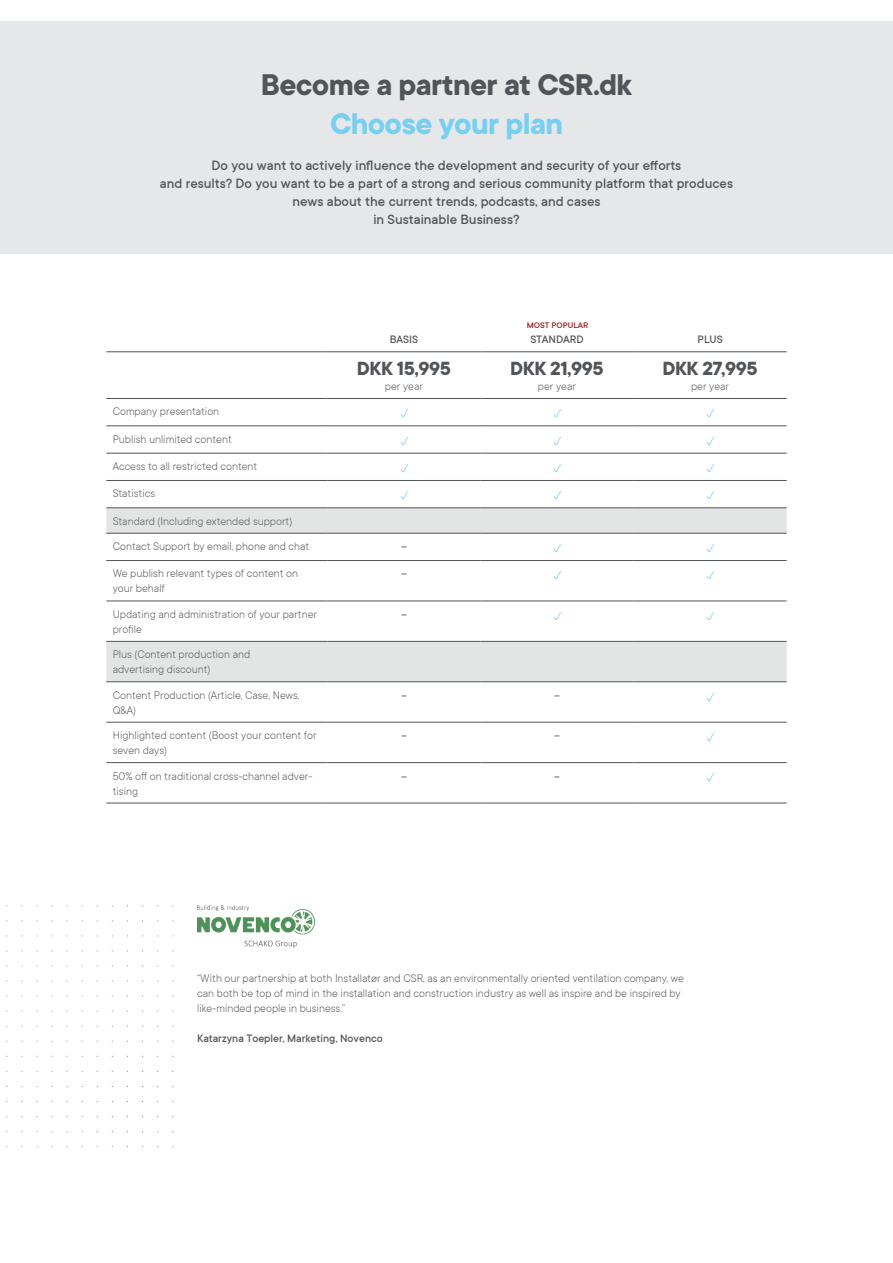
<style>
.page{position:relative;width:893px;height:1263px;background:#fff}
.page>*{position:absolute;margin:0;border:0;box-sizing:border-box;transform-origin:0 0}
.t1{font:700 33px "TT Commons";letter-spacing:-.02em;color:#515458}
.t2{font:700 33px "TT Commons";letter-spacing:-.02em;color:#76d0f2}
.t3{font:700 21px "TT Commons";letter-spacing:-.02em;color:#515458}
.t4{font:500 15px/18px "TT Commons";color:#515458;text-align:center}
.t5{font:300 12px/15px "TT Commons";color:#515458}
.t6{font:500 12px "TT Commons";color:#515458}
.t7{font:12px "TT Commons";color:#515458;scale:1.04 1}
.t8{font:500 9px "TT Commons";color:#9a1418;scale:1.04 1}
</style>
<div class="page">
<div style="left:0;top:21px;width:893px;height:233px;background:#e6e7e9"></div>
<svg style="left:106px;top:508px;width:681px;height:173px"></svg>
<hr style="left:106px;top:351px;width:221px;height:1px;background:#515458">
<hr style="left:327px;top:351px;width:153px;height:1px;background:#515458">
<hr style="left:480px;top:351px;width:154px;height:1px;background:#515458">
<hr style="left:634px;top:351px;width:153px;height:1px;background:#515458">
<hr style="left:106px;top:398px;width:221px;height:1px;background:#515458">
<hr style="left:327px;top:398px;width:153px;height:1px;background:#515458">
<hr style="left:480px;top:398px;width:154px;height:1px;background:#515458">
<hr style="left:634px;top:398px;width:153px;height:1px;background:#515458">
<hr style="left:106px;top:426px;width:221px;height:1px;background:#515458">
<hr style="left:327px;top:426px;width:153px;height:1px;background:#515458">
<hr style="left:480px;top:426px;width:154px;height:1px;background:#515458">
<hr style="left:634px;top:426px;width:153px;height:1px;background:#515458">
<hr style="left:106px;top:453px;width:221px;height:1px;background:#515458">
<hr style="left:327px;top:453px;width:153px;height:1px;background:#515458">
<hr style="left:480px;top:453px;width:154px;height:1px;background:#515458">
<hr style="left:634px;top:453px;width:153px;height:1px;background:#515458">
<hr style="left:106px;top:480px;width:221px;height:1px;background:#515458">
<hr style="left:327px;top:480px;width:153px;height:1px;background:#515458">
<hr style="left:480px;top:480px;width:154px;height:1px;background:#515458">
<hr style="left:634px;top:480px;width:153px;height:1px;background:#515458">
<hr style="left:106px;top:507px;width:221px;height:1px;background:#515458">
<hr style="left:327px;top:507px;width:153px;height:1px;background:#515458">
<hr style="left:480px;top:507px;width:154px;height:1px;background:#515458">
<hr style="left:634px;top:507px;width:153px;height:1px;background:#515458">
<hr style="left:106px;top:533px;width:221px;height:1px;background:#515458">
<hr style="left:327px;top:533px;width:153px;height:1px;background:#515458">
<hr style="left:480px;top:533px;width:154px;height:1px;background:#515458">
<hr style="left:634px;top:533px;width:153px;height:1px;background:#515458">
<hr style="left:106px;top:560px;width:221px;height:1px;background:#515458">
<hr style="left:327px;top:560px;width:153px;height:1px;background:#515458">
<hr style="left:480px;top:560px;width:154px;height:1px;background:#515458">
<hr style="left:634px;top:560px;width:153px;height:1px;background:#515458">
<hr style="left:106px;top:601px;width:221px;height:1px;background:#515458">
<hr style="left:327px;top:601px;width:153px;height:1px;background:#515458">
<hr style="left:480px;top:601px;width:154px;height:1px;background:#515458">
<hr style="left:634px;top:601px;width:153px;height:1px;background:#515458">
<hr style="left:106px;top:641px;width:221px;height:1px;background:#515458">
<hr style="left:327px;top:641px;width:153px;height:1px;background:#515458">
<hr style="left:480px;top:641px;width:154px;height:1px;background:#515458">
<hr style="left:634px;top:641px;width:153px;height:1px;background:#515458">
<hr style="left:106px;top:681px;width:221px;height:1px;background:#515458">
<hr style="left:327px;top:681px;width:153px;height:1px;background:#515458">
<hr style="left:480px;top:681px;width:154px;height:1px;background:#515458">
<hr style="left:634px;top:681px;width:153px;height:1px;background:#515458">
<hr style="left:106px;top:722px;width:221px;height:1px;background:#515458">
<hr style="left:327px;top:722px;width:153px;height:1px;background:#515458">
<hr style="left:480px;top:722px;width:154px;height:1px;background:#515458">
<hr style="left:634px;top:722px;width:153px;height:1px;background:#515458">
<hr style="left:106px;top:762px;width:221px;height:1px;background:#515458">
<hr style="left:327px;top:762px;width:153px;height:1px;background:#515458">
<hr style="left:480px;top:762px;width:154px;height:1px;background:#515458">
<hr style="left:634px;top:762px;width:153px;height:1px;background:#515458">
<hr style="left:106px;top:803px;width:221px;height:1px;background:#515458">
<hr style="left:327px;top:803px;width:153px;height:1px;background:#515458">
<hr style="left:480px;top:803px;width:154px;height:1px;background:#515458">
<hr style="left:634px;top:803px;width:153px;height:1px;background:#515458">
<img style="left:197px;top:905px;width:117px;height:42px">
<img style="left:6px;top:905px;width:168px;height:243px">
<svg style="left:554px;top:544px;width:7px;height:8px"></svg>
<svg style="left:707px;top:544px;width:8px;height:8px"></svg>
<svg style="left:554px;top:571px;width:7px;height:8px"></svg>
<svg style="left:707px;top:571px;width:8px;height:8px"></svg>
<svg style="left:554px;top:611px;width:7px;height:9px"></svg>
<svg style="left:707px;top:611px;width:8px;height:9px"></svg>
<h1 class="t1" style="left:261px;top:67px;width:373px">Become a partner at CSR.dk</h1>
<h1 class="t2" style="left:330px;top:106px;width:234px">Choose your plan</h1>
<p class="t4" style="left:160px;top:157px;width:575px">Do you want to actively influence the development and security of your efforts<br>and results? Do you want to be a part of a strong and serious community platform that produces news about the current trends, podcasts, and cases<br>in Sustainable Business?</p>
<p class="t8" style="left:527px;top:320px;width:61px">MOST POPULAR</p>
<p class="t5" style="left:113px;top:404px;width:108px">Company presentation</p>
<p class="t5" style="left:113px;top:431px;width:121px">Publish unlimited content</p>
<p class="t5" style="left:113px;top:459px;width:146px">Access to all restricted content</p>
<p class="t5" style="left:113px;top:486px;width:44px">Statistics</p>
<p class="t5" style="left:113px;top:508px;width:198px;line-height:25.3px">Standard (Including extended support)<br>Contact Support by email, phone and chat</p>
<p class="t6" style="left:390px;top:333px;width:30px">BASIS</p>
<p class="t6" style="left:530px;top:333px;width:55px">STANDARD</p>
<p class="t6" style="left:697px;top:333px;width:27px">PLUS</p>
<h2 class="t3" style="left:357px;top:357px;width:95px">DKK 15,995</h2>
<p class="t5" style="left:385px;top:379px;width:40px">per year</p>
<h2 class="t3" style="left:510px;top:357px;width:95px">DKK 21,995</h2>
<p class="t5" style="left:538px;top:379px;width:40px">per year</p>
<h2 class="t3" style="left:662px;top:357px;width:97px">DKK 27,995</h2>
<p class="t5" style="left:691px;top:379px;width:40px">per year</p>
<p class="t7" style="left:401px;top:540px;width:7px">–</p>
<p class="t5" style="left:113px;top:566px;width:187px">We publish relevant types of content on your behalf</p>
<p class="t7" style="left:401px;top:567px;width:7px">–</p>
<p class="t5" style="left:113px;top:607px;width:206px">Updating and administration of your partner profile</p>
<p class="t7" style="left:401px;top:608px;width:7px">–</p>
<p class="t5" style="left:113px;top:647px;width:139px">Plus (Content production and advertising discount)</p>
<p class="t5" style="left:113px;top:687px;width:188px">Content Production (Article, Case, News,<br>Q&amp;A)</p>
<p class="t7" style="left:401px;top:688px;width:7px">–</p>
<p class="t7" style="left:554px;top:688px;width:7px">–</p>
<p class="t5" style="left:113px;top:728px;width:206px">Highlighted content (Boost your content for seven days)</p>
<p class="t7" style="left:401px;top:729px;width:7px">–</p>
<p class="t7" style="left:554px;top:729px;width:7px">–</p>
<p class="t5" style="left:113px;top:768px;width:201px">50% off on traditional cross-channel adver&shy;tising</p>
<p class="t7" style="left:401px;top:769px;width:7px">–</p>
<p class="t7" style="left:554px;top:769px;width:7px">–</p>
<p class="t5" style="left:197px;top:971px;width:488px">“With our partnership at both Installatør and CSR, as an environmentally oriented ventilation company, we can both be top of mind in the installation and construction industry as well as inspire and be inspired by like-minded people in business.”</p>
<p class="t6" style="left:197px;top:1032px;width:187px">Katarzyna Toepler, Marketing, Novenco</p>
</div>
